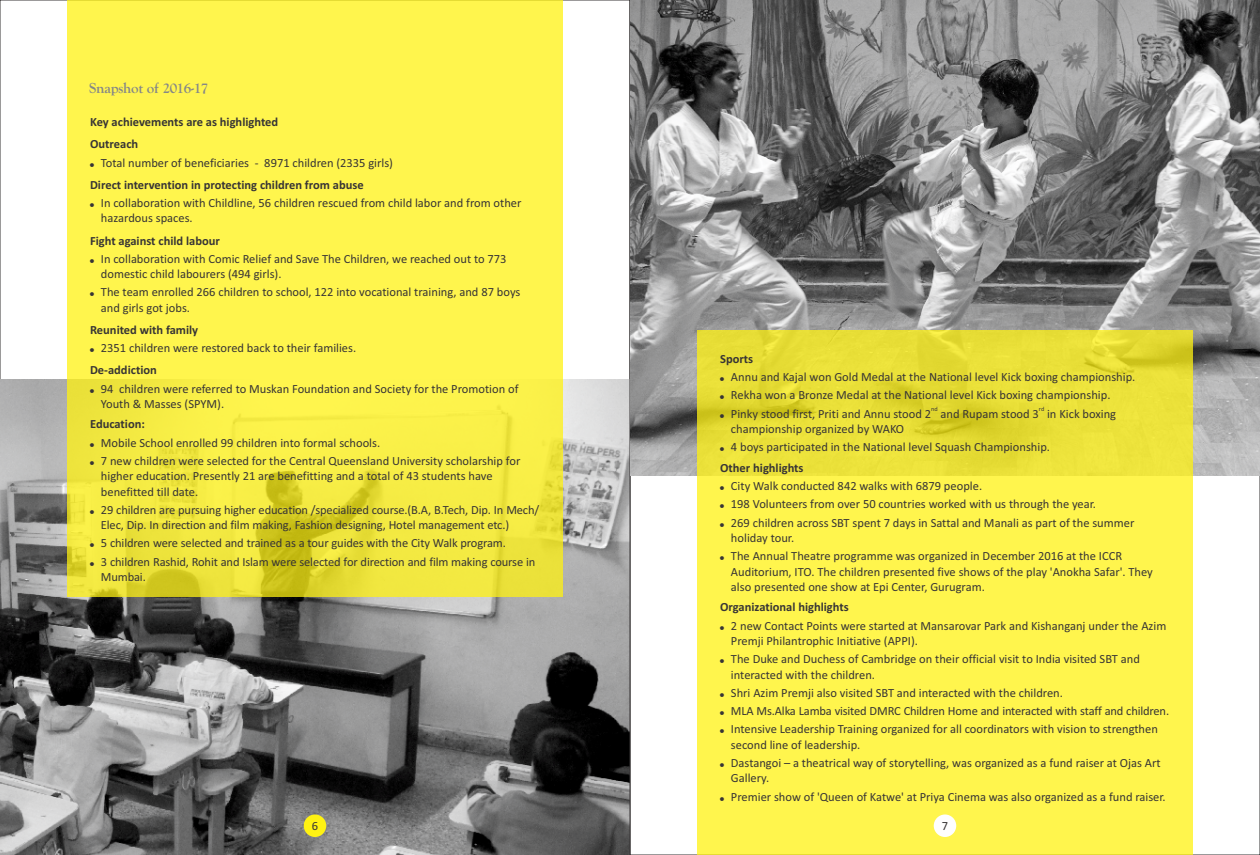
<style>
.page{position:relative;width:1260px;height:855px;background:#fff}
.page>*{position:absolute;margin:0;border:0;box-sizing:border-box;transform-origin:0 0}
.t1{font:700 15px "Goudy Old Style T";letter-spacing:-.015em;color:#848688}
.t2{font:12.5px/15.2px "Calibri";color:#373435}
.t3{font:700 12.5px/22.1px "Calibri";color:#373435}
.t4{font:6.25px "Calibri";color:#373435}
</style>
<div class="page">
<img style="left:0;top:380px;width:630px;height:475px">
<div style="left:68px;top:0;width:495px;height:596px;background:#fff212;opacity:.75"></div>
<div style="left:304px;top:815px;width:22px;height:22px;background:#fff212;border-radius:50%"></div>
<img style="left:630px;top:0;width:630px;height:475px">
<div style="left:698px;top:331px;width:495px;height:524px;background:#fff212;opacity:.75"></div>
<div style="left:934px;top:815px;width:22px;height:22px;background:#fefefe;border-radius:50%"></div>
<svg style="left:90px;top:163px;width:4px;height:4px"></svg>
<svg style="left:90px;top:203px;width:4px;height:4px"></svg>
<svg style="left:90px;top:259px;width:4px;height:4px"></svg>
<svg style="left:90px;top:293px;width:4px;height:3px"></svg>
<svg style="left:90px;top:348px;width:4px;height:4px"></svg>
<svg style="left:90px;top:389px;width:4px;height:4px"></svg>
<svg style="left:90px;top:443px;width:4px;height:4px"></svg>
<svg style="left:90px;top:461px;width:4px;height:4px"></svg>
<svg style="left:90px;top:510px;width:4px;height:4px"></svg>
<svg style="left:90px;top:544px;width:4px;height:3px"></svg>
<svg style="left:90px;top:562px;width:4px;height:4px"></svg>
<svg style="left:720px;top:377px;width:4px;height:4px"></svg>
<svg style="left:720px;top:395px;width:4px;height:4px"></svg>
<svg style="left:720px;top:414px;width:4px;height:4px"></svg>
<svg style="left:720px;top:447px;width:4px;height:4px"></svg>
<svg style="left:720px;top:486px;width:4px;height:4px"></svg>
<svg style="left:720px;top:504px;width:4px;height:4px"></svg>
<svg style="left:720px;top:523px;width:4px;height:4px"></svg>
<svg style="left:720px;top:556px;width:4px;height:4px"></svg>
<svg style="left:720px;top:626px;width:4px;height:4px"></svg>
<svg style="left:720px;top:659px;width:4px;height:4px"></svg>
<svg style="left:720px;top:693px;width:4px;height:4px"></svg>
<svg style="left:720px;top:711px;width:4px;height:4px"></svg>
<svg style="left:720px;top:730px;width:4px;height:3px"></svg>
<svg style="left:720px;top:763px;width:4px;height:4px"></svg>
<svg style="left:720px;top:797px;width:4px;height:4px"></svg>
<p class="t1" style="left:89px;top:80px;width:121px">Snapshot of 2016-17</p>
<p class="t3" style="left:90px;top:112px;width:190px">Key achievements are as highlighted<br>Outreach</p>
<p class="t2" style="left:101px;top:156px;width:294px">Total number of beneficiaries - 8971 children (2335 girls)</p>
<p class="t3" style="left:90px;top:175px;width:275px">Direct intervention in protecting children from abuse</p>
<p class="t2" style="left:101px;top:196px;width:422px">In collaboration with Childline, 56 children rescued from child labor and from other hazardous spaces.</p>
<p class="t3" style="left:90px;top:230px;width:131px">Fight against child labour</p>
<p class="t2" style="left:101px;top:252px;width:407px">In collaboration with Comic Relief and Save The Children, we reached out to 773 domestic child labourers (494 girls).</p>
<p class="t2" style="left:101px;top:286px;width:421px">The team enrolled 266 children to school, 122 into vocational training, and 87 boys and girls got jobs.</p>
<p class="t3" style="left:90px;top:320px;width:110px">Reunited with family</p>
<p class="t2" style="left:101px;top:341px;width:257px">2351 children were restored back to their families.</p>
<p class="t3" style="left:90px;top:360px;width:68px">De-addiction</p>
<p class="t2" style="left:101px;top:382px;width:419px">94 children were referred to Muskan Foundation and Society for the Promotion of<br>Youth &amp; Masses (SPYM).</p>
<p class="t3" style="left:90px;top:414px;width:56px">Education:</p>
<p class="t2" style="left:101px;top:434px;width:421px;line-height:18.2px">Mobile School enrolled 99 children into formal schools.<br>7 new children were selected for the Central Queensland University scholarship for</p>
<p class="t2" style="left:101px;top:470px;width:393px">higher education. Presently 21 are benefitting and a total of 43 students have benefitted till date.</p>
<p class="t2" style="left:101px;top:503px;width:440px">29 children are pursuing higher education /specialized course.(B.A, B.Tech, Dip. In Mech/<br>Elec, Dip. In direction and film making, Fashion designing, Hotel management etc.)</p>
<p class="t2" style="left:101px;top:535px;width:436px;line-height:18.2px">5 children were selected and trained as a tour guides with the City Walk program.<br>3 children Rashid, Rohit and Islam were selected for direction and film making course in</p>
<p class="t2" style="left:101px;top:570px;width:46px">Mumbai.</p>
<p class="t2" style="left:312px;top:819px;width:8px">6</p>
<p class="t3" style="left:720px;top:348px;width:35px">Sports</p>
<p class="t2" style="left:731px;top:369px;width:406px;line-height:18.2px">Annu and Kajal won Gold Medal at the National level Kick boxing championship.<br>Rekha won a Bronze Medal at the National level Kick boxing championship.</p>
<p class="t4" style="left:931px;top:407px;width:8px">nd</p>
<p class="t4" style="left:1039px;top:407px;width:7px">rd</p>
<p class="t2" style="left:731px;top:407px;width:387px">Pinky stood first, Priti and Annu stood 2 and Rupam stood 3 in Kick boxing championship organized by WAKO</p>
<p class="t2" style="left:731px;top:440px;width:321px">4 boys participated in the National level Squash Championship.</p>
<p class="t3" style="left:720px;top:458px;width:85px">Other highlights</p>
<p class="t2" style="left:731px;top:478px;width:405px;line-height:18.2px">City Walk conducted 842 walks with 6879 people.<br>198 Volunteers from over 50 countries worked with us through the year.<br>269 children across SBT spent 7 days in Sattal and Manali as part of the summer</p>
<p class="t2" style="left:731px;top:530px;width:393px;line-height:18.2px">holiday tour.<br>The Annual Theatre programme was organized in December 2016 at the ICCR</p>
<p class="t2" style="left:731px;top:565px;width:423px">Auditorium, ITO. The children presented five shows of the play 'Anokha Safar'. They also presented one show at Epi Center, Gurugram.</p>
<p class="t3" style="left:720px;top:597px;width:130px">Organizational highlights</p>
<p class="t2" style="left:731px;top:619px;width:437px">2 new Contact Points were started at Mansarovar Park and Kishanganj under the Azim<br>Premji Philantrophic Initiative (APPI).</p>
<p class="t2" style="left:731px;top:653px;width:410px">The Duke and Duchess of Cambridge on their official visit to India visited SBT and interacted with the children.</p>
<p class="t2" style="left:731px;top:685px;width:440px;line-height:18.2px">Shri Azim Premji also visited SBT and interacted with the children.<br>MLA Ms.Alka Lamba visited DMRC Children Home and interacted with staff and children.<br>Intensive Leadership Training organized for all coordinators with vision to strengthen</p>
<p class="t2" style="left:731px;top:736px;width:431px;line-height:18.2px">second line of leadership.<br>Dastangoi – a theatrical way of storytelling, was organized as a fund raiser at Ojas Art</p>
<p class="t2" style="left:731px;top:770px;width:436px;line-height:18.2px">Gallery.<br>Premier show of 'Queen of Katwe' at Priya Cinema was also organized as a fund raiser.</p>
<p class="t2" style="left:942px;top:819px;width:8px">7</p>
</div>
